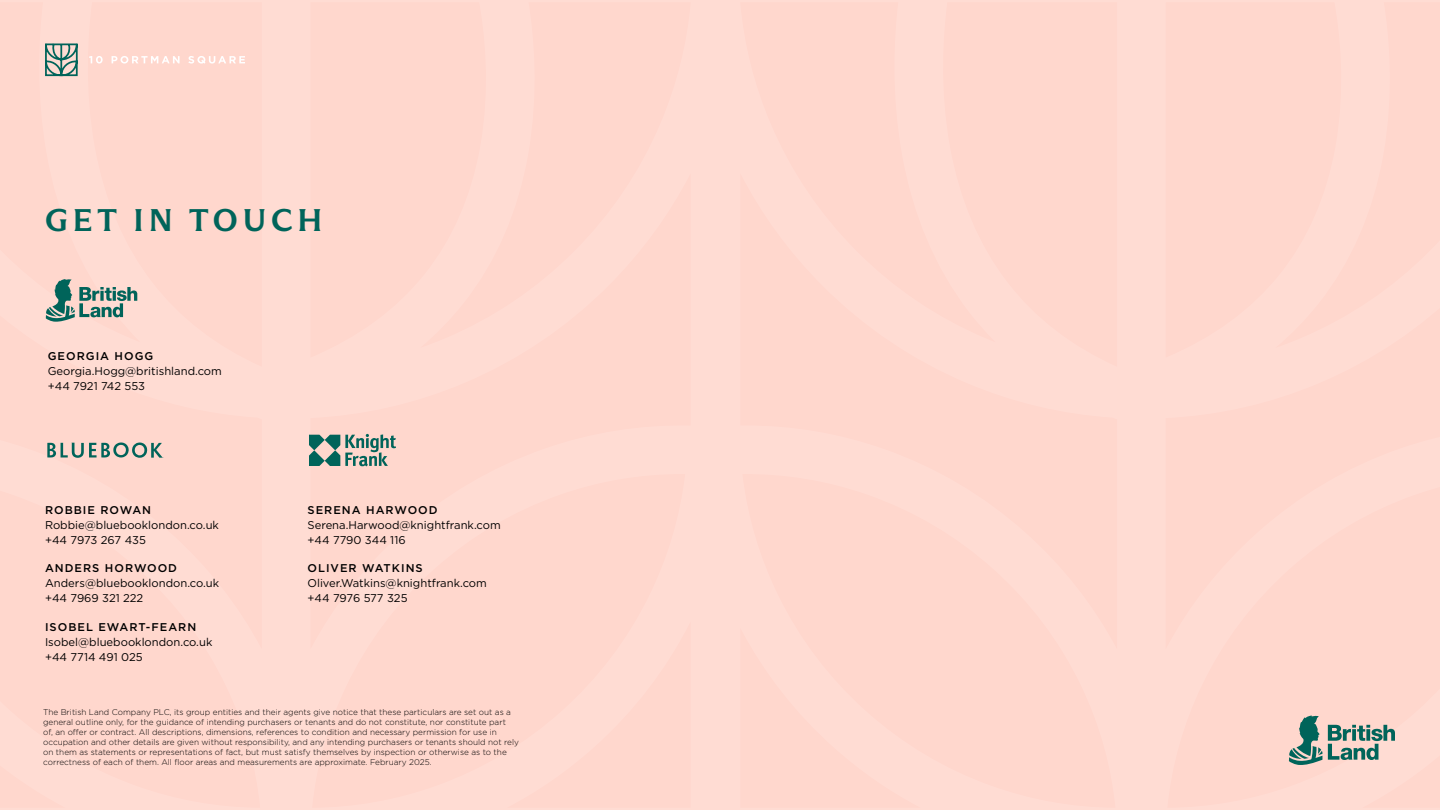
<style>
.page{position:relative;width:1440px;height:810px;background:#ffd7cd}
.page>*{position:absolute;margin:0;border:0;box-sizing:border-box;transform-origin:0 0}
.t1{font:700 31.5px "ABC Arizona Flare";letter-spacing:.16em;color:#00645a}
.t2{font:11.25px/15px "Gotham";color:#000}
.t3{font:500 11.25px "Gotham";letter-spacing:.09em;color:#000}
.t4{font:300 8.25px/9.9px "Gotham";color:#000}
</style>
<div class="page">
<svg style="left:89px;top:56px;width:14px;height:8px"></svg>
<svg style="left:112px;top:56px;width:68px;height:8px"></svg>
<svg style="left:188px;top:56px;width:57px;height:8px"></svg>
<svg style="left:44px;top:42px;width:35px;height:35px"></svg>
<svg style="left:1289px;top:715px;width:106px;height:50px;background:#a6afa5"></svg>
<svg style="left:46px;top:279px;width:91px;height:43px;background:#a5b0a6"></svg>
<svg style="left:47px;top:443px;width:116px;height:15px;background:#9eaba1"></svg>
<svg style="left:309px;top:434px;width:87px;height:32px;background:#8ba298"></svg>
<h1 class="t1" style="left:45px;top:201px;width:279px">GET IN TOUCH</h1>
<h2 class="t3" style="left:48px;top:349px;width:107px">GEORGIA HOGG</h2>
<h2 class="t2" style="left:48px;top:364px;width:176px">Georgia.Hogg@britishland.com +44 7921 742 553</h2>
<h2 class="t3" style="left:45px;top:503px;width:108px">ROBBIE ROWAN</h2>
<h2 class="t2" style="left:45px;top:518px;width:176px">Robbie@bluebooklondon.co.uk +44 7973 267 435</h2>
<h2 class="t3" style="left:45px;top:560px;width:134px">ANDERS HORWOOD</h2>
<h2 class="t2" style="left:45px;top:575px;width:176px">Anders@bluebooklondon.co.uk +44 7969 321 222</h2>
<h2 class="t3" style="left:45px;top:619px;width:153px">ISOBEL EWART-FEARN</h2>
<h2 class="t2" style="left:45px;top:634px;width:169px">Isobel@bluebooklondon.co.uk +44 7714 491 025</h2>
<h2 class="t3" style="left:308px;top:503px;width:132px">SERENA HARWOOD</h2>
<h2 class="t2" style="left:308px;top:518px;width:195px">Serena.Harwood@knightfrank.com +44 7790 344 116</h2>
<h2 class="t3" style="left:308px;top:560px;width:117px">OLIVER WATKINS</h2>
<h2 class="t2" style="left:308px;top:575px;width:181px">Oliver.Watkins@knightfrank.com +44 7976 577 325</h2>
<p class="t4" style="left:43px;top:707px;width:477px">The British Land Company PLC, its group entities and their agents give notice that these particulars are set out as a general outline only, for the guidance of intending purchasers or tenants and do not constitute, nor constitute part<br>of, an offer or contract. All descriptions, dimensions, references to condition and necessary permission for use in occupation and other details are given without responsibility, and any intending purchasers or tenants should not rely on them as statements or representations of fact, but must satisfy themselves by inspection or otherwise as to the correctness of each of them. All floor areas and measurements are approximate. February 2025.</p>
</div>
